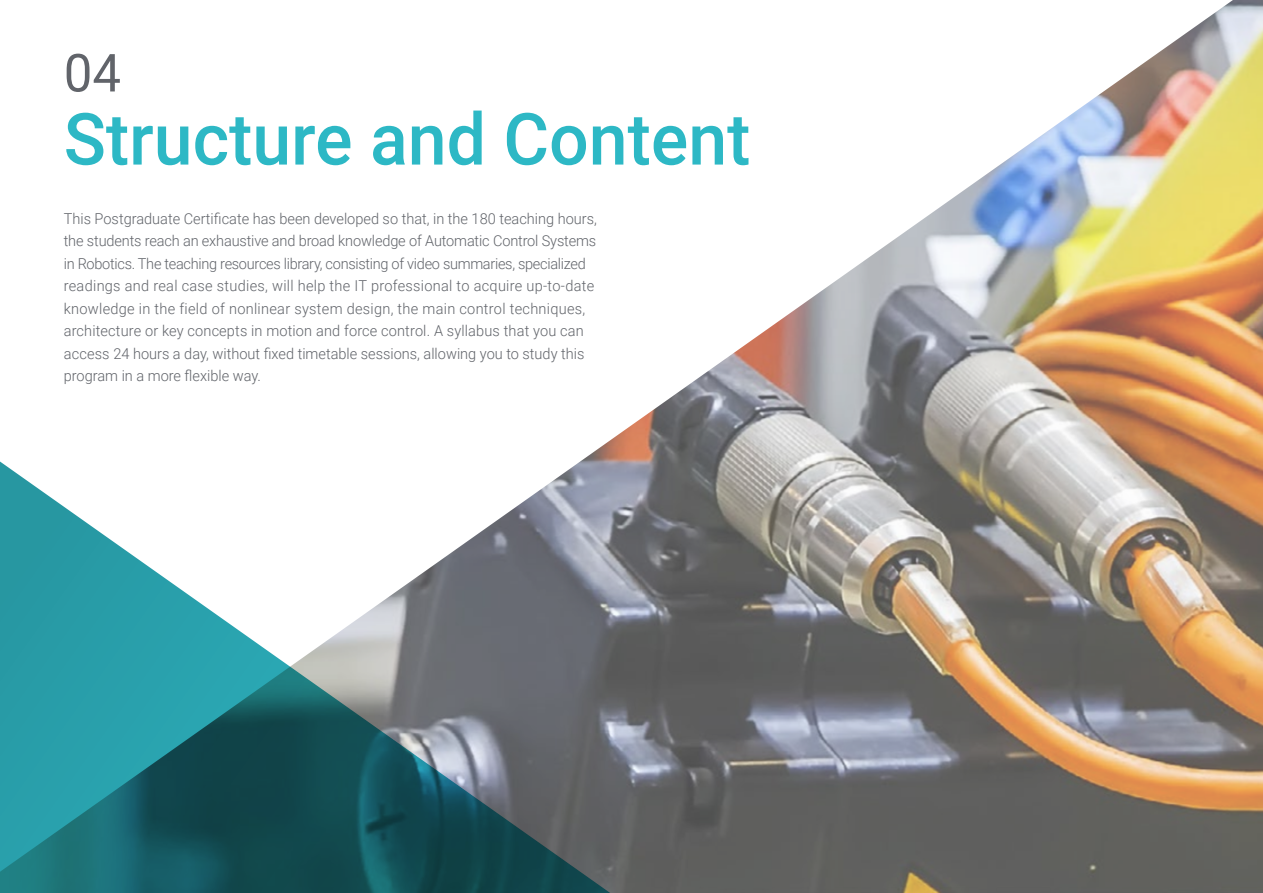
<style>
.page{position:relative;width:1263px;height:893px;background:#fff}
.page>*{position:absolute;margin:0;border:0;box-sizing:border-box;transform-origin:0 0}
.t1{font:500 72px "Roboto";color:#2db8c5}
.t2{font:52.5px "Roboto";color:#61646a}
.t3{font:300 15px/22.5px "Roboto";color:#61646a}
</style>
<div class="page">
<img style="left:602px;top:0;width:661px;height:893px">
<svg style="left:0;top:446px;width:640px;height:447px"></svg>
<h2 class="t2" style="left:64px;top:36px;width:59px">04</h2>
<h1 class="t1" style="left:64px;top:89px;width:688px">Structure and Content</h1>
<p class="t3" style="left:64px;top:207px;width:535px">This Postgraduate Certificate has been developed so that, in the 180 teaching hours, the students reach an exhaustive and broad knowledge of Automatic Control Systems in Robotics. The teaching resources library, consisting of video summaries, specialized readings and real case studies, will help the IT professional to acquire up-to-date knowledge in the field of nonlinear system design, the main control techniques, architecture or key concepts in motion and force control. A syllabus that you can access 24 hours a day, without fixed timetable sessions, allowing you to study this program in a more flexible way.</p>
</div>
